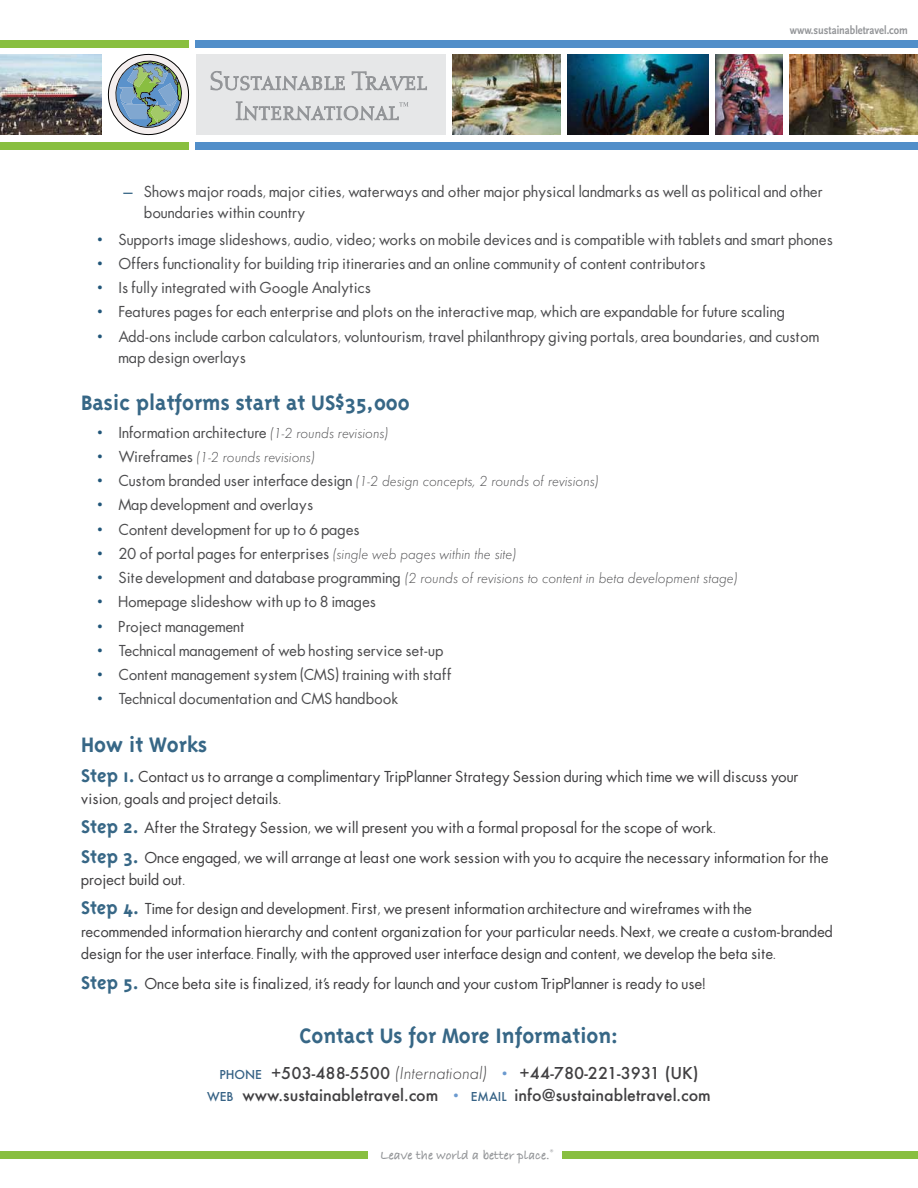
<style>
.page{position:relative;width:918px;height:1188px;background:#fff}
.page>*{position:absolute;margin:0;border:0;box-sizing:border-box;transform-origin:0 0}
.t1{font:700 24px "Triplex";color:#376786}
.t2{font:500 18px/22.5px "Futura T";color:#414042;text-align:center}
.t3{font:15px/21px "Futura";color:#4d4d4f}
.t4{font:15px/22.5px "Futura";color:#414042}
.t5{font:italic 300 15px "Futura T";color:#4d4d4f}
.t6{font:13.5px "Bradley Hand ITCTT Bold";color:#939598}
.t7{font:700 12px "Scala Sans";color:#939598;scale:.87 1}
.s1{color:#215679}
.s2{font-family:"Futura T";font-weight:300;font-style:italic}
.s3{font-family:"Futura";font-weight:400;font-style:normal;color:#215679}
.s4{font-family:"Futura";font-weight:400;font-style:normal}
.s5{font-family:"Triplex";font-weight:700;font-size:21px;color:#376786}
.s6{font-size:13.5px;color:#366285}
.s7{font-weight:300;font-style:italic}
.s8{font-family:"Futura";font-weight:400;font-size:15px;color:#6b9acf}
</style>
<div class="page">
<div style="left:562px;top:1151px;width:356px;height:8px;background:#89bf40"></div>
<div style="left:196px;top:40px;width:722px;height:8px;background:#518ec9"></div>
<div style="left:0;top:40px;width:189px;height:8px;background:#89bf40"></div>
<div style="left:0;top:142px;width:189px;height:7px;background:#89bf40"></div>
<div style="left:196px;top:142px;width:722px;height:7px;background:#518ec9"></div>
<div style="left:196px;top:54px;width:250px;height:81px;background:#e6e7e8"></div>
<img style="left:452px;top:54px;width:108px;height:81px">
<img style="left:567px;top:54px;width:142px;height:81px">
<img style="left:716px;top:54px;width:67px;height:81px">
<img style="left:790px;top:54px;width:128px;height:81px">
<svg style="left:107px;top:53px;width:83px;height:83px"></svg>
<svg style="left:211px;top:71px;width:134px;height:19px"></svg>
<svg style="left:352px;top:71px;width:75px;height:19px"></svg>
<svg style="left:236px;top:101px;width:173px;height:19px"></svg>
<img style="left:0;top:54px;width:101px;height:81px">
<div style="left:0;top:1151px;width:368px;height:8px;background:#89bf40"></div>
<p class="t7" style="left:790px;top:23px;width:137px">www.sustainabletravel.com</p>
<p class="t3" style="left:144px;top:181px;width:680px;text-indent:-21px"><span class="s1">–</span> Shows major roads, major cities, waterways and other major physical landmarks as well as political and other boundaries within country</p>
<p class="t3" style="left:97px;top:229px;width:737px"><span class="s1">•</span> Supports image slideshows, audio, video; works on mobile devices and is compatible with tablets and smart phones</p>
<p class="t3" style="left:97px;top:253px;width:610px"><span class="s1">•</span> Offers functionality for building trip itineraries and an online community of content contributors</p>
<p class="t3" style="left:97px;top:277px;width:275px"><span class="s1">•</span> Is fully integrated with Google Analytics</p>
<p class="t3" style="left:97px;top:301px;width:689px"><span class="s1">•</span> Features pages for each enterprise and plots on the interactive map, which are expandable for future scaling</p>
<p class="t3" style="left:118px;top:326px;width:702px;text-indent:-21px"><span class="s1">•</span> Add-ons include carbon calculators, voluntourism, travel philanthropy giving portals, area boundaries, and custom map design overlays</p>
<h1 class="t1" style="left:81px;top:389px;width:330px">Basic platforms start at US$35,000</h1>
<p class="t3" style="left:98px;top:422px;width:293px"><span class="s1">•</span> Information architecture <span class="s2">(1-2 rounds revisions)</span></p>
<p class="t5" style="left:98px;top:448px;width:219px"><span class="s3">•</span> <span class="s4">Wireframes</span> (1-2 rounds revisions)</p>
<p class="t5" style="left:98px;top:472px;width:503px"><span class="s3">•</span> <span class="s4">Custom branded user interface design</span> (1-2 design concepts, 2 rounds of revisions)</p>
<p class="t3" style="left:98px;top:494px;width:217px"><span class="s1">•</span> Map development and overlays</p>
<p class="t3" style="left:98px;top:518px;width:264px"><span class="s1">•</span> Content development for up to 6 pages</p>
<p class="t3" style="left:98px;top:543px;width:421px"><span class="s1">•</span> 20 of portal pages for enterprises <span class="s2">(single web pages within the site)</span></p>
<p class="t5" style="left:98px;top:569px;width:642px"><span class="s3">•</span> <span class="s4">Site development and database programming</span> (2 rounds of revisions to content in beta development stage)</p>
<p class="t3" style="left:98px;top:591px;width:280px"><span class="s1">•</span> Homepage slideshow with up to 8 images</p>
<p class="t3" style="left:98px;top:615px;width:149px"><span class="s1">•</span> Project management</p>
<p class="t3" style="left:98px;top:640px;width:347px"><span class="s1">•</span> Technical management of web hosting service set-up</p>
<p class="t3" style="left:98px;top:664px;width:356px"><span class="s1">•</span> Content management system (CMS) training with staff</p>
<p class="t3" style="left:98px;top:688px;width:302px"><span class="s1">•</span> Technical documentation and CMS handbook</p>
<h1 class="t1" style="left:81px;top:731px;width:128px">How it Works</h1>
<p class="t4" style="left:81px;top:765px;width:719px"><span class="s5">Step 1.</span> Contact us to arrange a complimentary TripPlanner Strategy Session during which time we will discuss your vision, goals and project details.</p>
<p class="t4" style="left:81px;top:813px;width:749px;line-height:29.2px"><span class="s5">Step 2.</span> After the Strategy Session, we will present you with a formal proposal for the scope of work.<br><span class="s5">Step 3.</span> Once engaged, we will arrange at least one work session with you to acquire the necessary information for the</p>
<p class="t4" style="left:81px;top:865px;width:673px;line-height:29.2px">project build out.<br><span class="s5">Step 4.</span> Time for design and development. First, we present information architecture and wireframes with the</p>
<p class="t4" style="left:81px;top:920px;width:753px">recommended information hierarchy and content organization for your particular needs. Next, we create a custom-branded design for the user interface. Finally, with the approved user interface design and content, we develop the beta site.</p>
<p class="t4" style="left:81px;top:972px;width:626px"><span class="s5">Step 5.</span> Once beta site is finalized, it’s ready for launch and your custom TripPlanner is ready to use!</p>
<h1 class="t1" style="left:299px;top:1022px;width:321px">Contact Us for More Information:</h1>
<p class="t2" style="left:207px;top:1061px;width:505px"><span class="s6">PHONE</span> +503-488-5500 <span class="s7">(International)</span> <span class="s8">•</span> +44-780-221-3931 (UK)<br><span class="s6">Web</span> www.sustainabletravel.com <span class="s8">•</span> <span class="s6">Email</span> info@sustainabletravel.com</p>
<p class="t6" style="left:380px;top:1147px;width:175px">Leave the world a better place.®</p>
</div>
